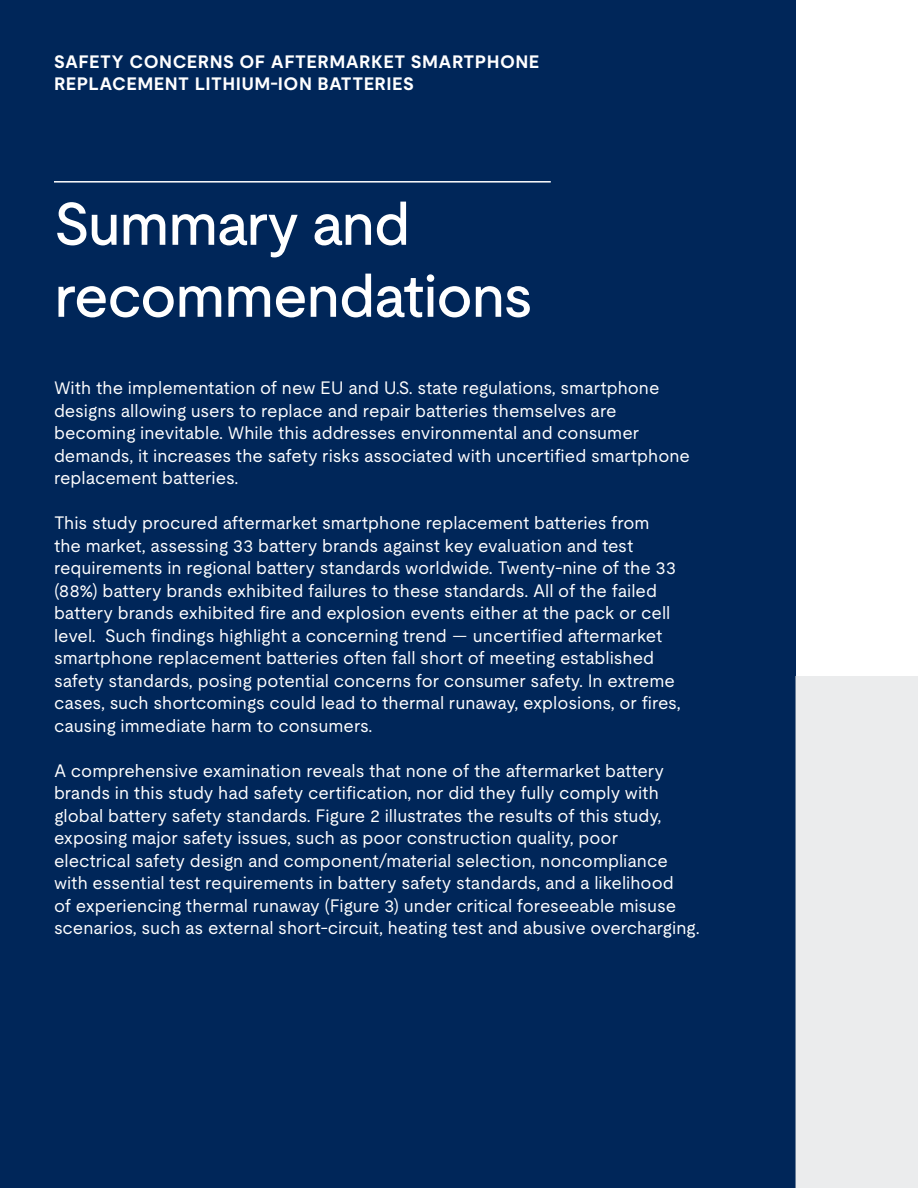
<style>
.page{position:relative;width:918px;height:1188px;background:#fff}
.page>*{position:absolute;margin:0;border:0;box-sizing:border-box;transform-origin:0 0}
.Interior_Headline_Medium_42pt_with_rule_{font:500 60px/72px "UL Moderat";letter-spacing:-.03em;color:#fff}
.Body_copy_Regular_12pt{font:18px/22.5px "UL Moderat";color:#fff}
.Eyebrow_12pt{font:700 18px/21.6px "UL Moderat";letter-spacing:.025em;color:#fff}
</style>
<div class="page">
<div style="left:0;top:0;width:796px;height:1188px;background:#002659"></div>
<div style="left:796px;top:676px;width:122px;height:512px;background:#ebeced"></div>
<hr style="left:54px;top:181px;width:497px;height:2px;background:#fff">
<p class="Eyebrow_12pt" style="left:54px;top:51px;width:487px">SAFETY CONCERNS OF AFTERMARKET SMARTPHONE<br>REPLACEMENT LITHIUM-ION BATTERIES</p>
<p class="Interior_Headline_Medium_42pt_with_rule_" style="left:54px;top:186px;width:480px">Summary and recommendations</p>
<p class="Body_copy_Regular_12pt" style="left:54px;top:376px;width:638px">With the implementation of new EU and U.S. state regulations, smartphone designs allowing users to replace and repair batteries themselves are becoming inevitable. While this addresses environmental and consumer demands, it increases the safety risks associated with uncertified smartphone replacement batteries.</p>
<p class="Body_copy_Regular_12pt" style="left:54px;top:511px;width:628px">This study procured aftermarket smartphone replacement batteries from the market, assessing 33 battery brands against key evaluation and test requirements in regional battery standards worldwide. Twenty-nine of the 33 (88%) battery brands exhibited failures to these standards. All of the failed battery brands exhibited fire and explosion events either at the pack or cell level. Such findings highlight a concerning trend — uncertified aftermarket smartphone replacement batteries often fall short of meeting established safety standards, posing potential concerns for consumer safety. In extreme cases, such shortcomings could lead to thermal runaway, explosions, or fires, causing immediate harm to consumers.</p>
<p class="Body_copy_Regular_12pt" style="left:54px;top:759px;width:647px">A comprehensive examination reveals that none of the aftermarket battery brands in this study had safety certification, nor did they fully comply with global battery safety standards. Figure 2 illustrates the results of this study, exposing major safety issues, such as poor construction quality, poor<br>electrical safety design and component/material selection, noncompliance with essential test requirements in battery safety standards, and a likelihood<br>of experiencing thermal runaway (Figure 3) under critical foreseeable misuse scenarios, such as external short-circuit, heating test and abusive overcharging.</p>
</div>
